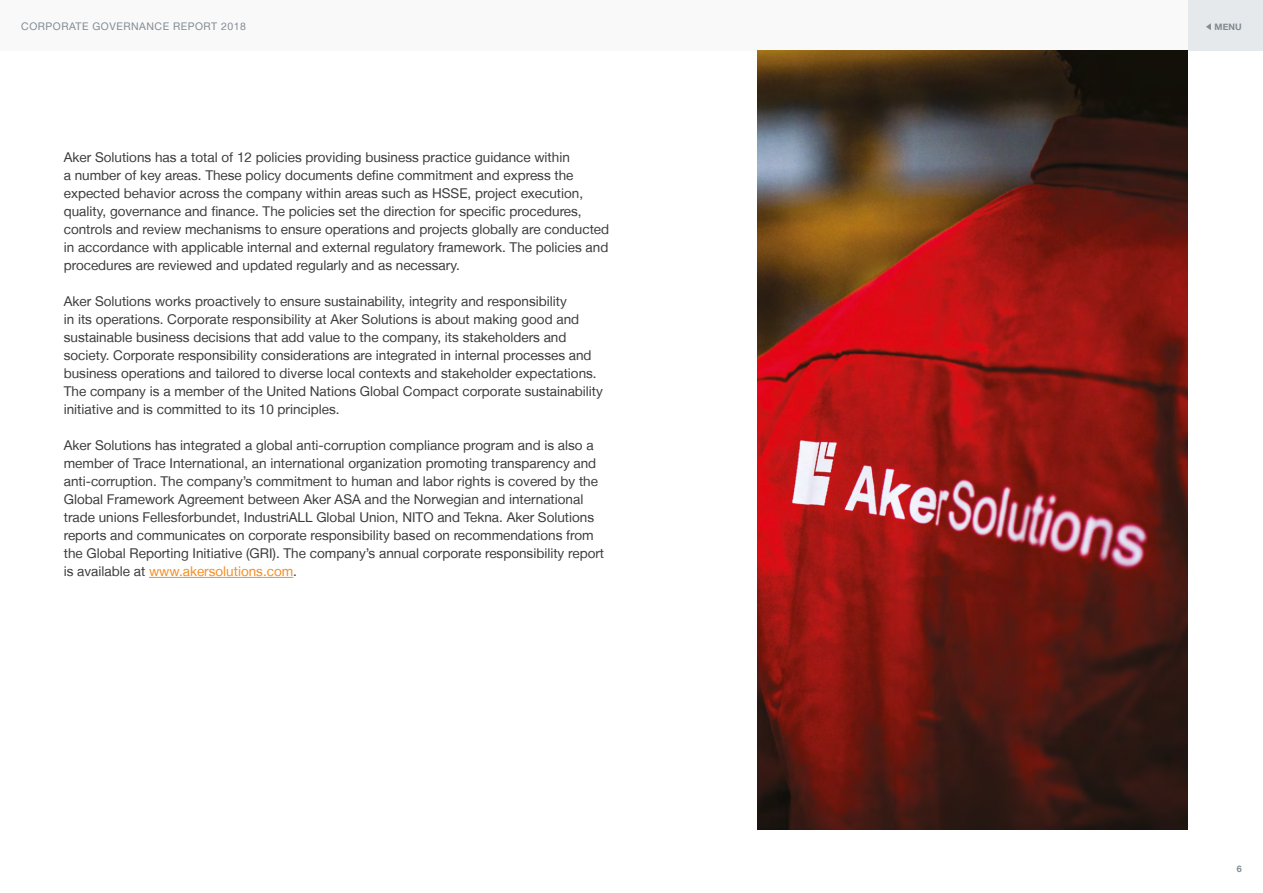
<style>
.page{position:relative;width:1263px;height:893px;background:#fff}
.page>*{position:absolute;margin:0;border:0;box-sizing:border-box;transform-origin:0 0}
.Body_text{font:13.5px/18px "Helvetica Neue LT";color:#3c3c3b}
.t1{font:10.5px "Helvetica Neue LT";letter-spacing:.05em;color:#818b91}
.t2{font:700 9px "Helvetica Neue";color:#818b91}
.t3{font:700 8.85px "Helvetica Neue";color:#818b91}
.s1{color:#f28f25}
</style>
<div class="page">
<div style="left:1184px;top:0;width:79px;height:51px;background:#e5e9eb"></div>
<div style="left:0;top:0;width:1188px;height:51px;background:#f9f9fa"></div>
<svg style="left:1206px;top:23px;width:5px;height:7px"></svg>
<hr style="left:149px;top:577px;width:144px;height:1px;background:#f28f25">
<img style="left:757px;top:51px;width:431px;height:778px">
<p class="t1" style="left:21px;top:20px;width:226px">CORPORATE GOVERNANCE REPORT 2018</p>
<p class="Body_text" style="left:64px;top:148px;width:547px">Aker Solutions has a total of 12 policies providing business practice guidance within<br>a number of key areas. These policy documents define commitment and express the expected behavior across the company within areas such as HSSE, project execution, quality, governance and finance. The policies set the direction for specific procedures, controls and review mechanisms to ensure operations and projects globally are conducted in accordance with applicable internal and external regulatory framework. The policies and procedures are reviewed and updated regularly and as necessary.</p>
<p class="Body_text" style="left:64px;top:292px;width:541px">Aker Solutions works proactively to ensure sustainability, integrity and responsibility<br>in its operations. Corporate responsibility at Aker Solutions is about making good and sustainable business decisions that add value to the company, its stakeholders and society. Corporate responsibility considerations are integrated in internal processes and business operations and tailored to diverse local contexts and stakeholder expectations.<br>The company is a member of the United Nations Global Compact corporate sustainability initiative and is committed to its 10 principles.</p>
<p class="Body_text" style="left:64px;top:436px;width:542px">Aker Solutions has integrated a global anti-corruption compliance program and is also a member of Trace International, an international organization promoting transparency and anti-corruption. The company’s commitment to human and labor rights is covered by the Global Framework Agreement between Aker ASA and the Norwegian and international trade unions Fellesforbundet, IndustriALL Global Union, NITO and Tekna. Aker Solutions reports and communicates on corporate responsibility based on recommendations from the Global Reporting Initiative (GRI). The company’s annual corporate responsibility report is available at <span class="s1">www.akersolutions.com</span>.</p>
<p class="t3" style="left:1214px;top:20px;width:29px">MENU</p>
<p class="t2" style="left:1237px;top:861px;width:7px">6</p>
</div>
